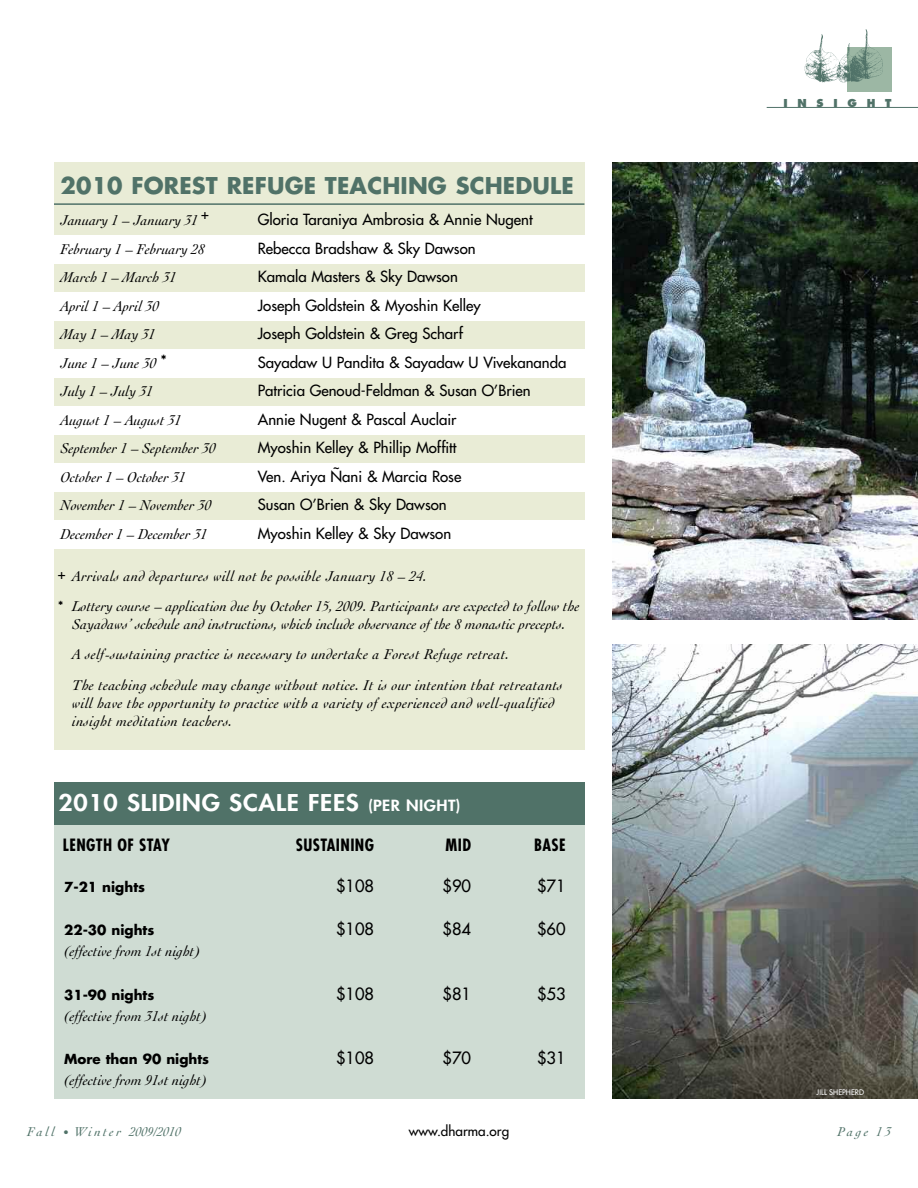
<style>
.page{position:relative;width:918px;height:1188px;background:#fff}
.page>*{position:absolute;margin:0;border:0;box-sizing:border-box;transform-origin:0 0}
.t1{font:700 22.5px "Futura";letter-spacing:.005em;color:#507268}
.t2{font:800 22.5px "Futura";letter-spacing:.03em;color:#fff;scale:1.1 1}
.t3{font:16.5px "Futura";color:#000}
.t4{font:700 condensed 16.5px "Futura";letter-spacing:.025em;color:#000}
.t5{font:italic 15px/30.3px "Cochin";letter-spacing:.005em;color:#000}
.t6{font:15px "Futura";color:#000}
.t7{font:700 13.5px "Futura";color:#000}
.t8{font:italic 13.5px "Cochin";letter-spacing:.175em;color:#507268}
.t9{font:13.5px "Futura";color:#000}
.t10{font:800 10.65px "Futura";letter-spacing:.915em;color:#507268}
.t11{font:7.5px "Futura";color:#fff}
.s1{font-family:"Futura";font-style:normal}
.s2{font-family:"Futura";font-style:normal;font-size:13.5px}
.s3{font-size:15px}
.s4{font-size:11.7px}
</style>
<div class="page">
<hr style="left:767px;top:107px;width:151px;height:1px;background:#507268">
<div style="left:847px;top:47px;width:45px;height:45px;background:#9cb7a4"></div>
<img style="left:804px;top:29px;width:79px;height:54px">
<div style="left:54px;top:162px;width:530px;height:587px;background:#e9ecd6"></div>
<hr style="left:54px;top:203px;width:530px;height:2px;background:#507268">
<div style="left:54px;top:785px;width:530px;height:314px;background:#cfdcd3"></div>
<div style="left:54px;top:783px;width:530px;height:42px;background:#507268"></div>
<div style="left:54px;top:236px;width:530px;height:28px;background:#fff"></div>
<div style="left:54px;top:293px;width:530px;height:28px;background:#fff"></div>
<div style="left:54px;top:350px;width:530px;height:28px;background:#fff"></div>
<div style="left:54px;top:407px;width:530px;height:28px;background:#fff"></div>
<div style="left:54px;top:464px;width:530px;height:28px;background:#fff"></div>
<div style="left:54px;top:521px;width:530px;height:28px;background:#fff"></div>
<img style="left:612px;top:162px;width:306px;height:458px">
<img style="left:612px;top:645px;width:306px;height:454px">
<h1 class="t1" style="left:61px;top:175px;width:515px">2010 FOREST REFUGE TEACHING SCHEDULE</h1>
<p class="t5" style="left:61px;top:206px;width:150px">January 1 – January 31 <sup>+</sup></p>
<p class="t6" style="left:258px;top:212px;width:276px">Gloria Taraniya Ambrosia &amp; Annie Nugent</p>
<p class="t5" style="left:61px;top:235px;width:146px">February 1 – February 28</p>
<p class="t6" style="left:258px;top:241px;width:219px">Rebecca Bradshaw &amp; Sky Dawson</p>
<p class="t5" style="left:61px;top:263px;width:117px">March 1 – March 31</p>
<p class="t6" style="left:258px;top:269px;width:202px">Kamala Masters &amp; Sky Dawson</p>
<p class="t5" style="left:61px;top:292px;width:100px">April 1 – April 30</p>
<p class="t6" style="left:258px;top:298px;width:224px">Joseph Goldstein &amp; Myoshin Kelley</p>
<p class="t5" style="left:61px;top:320px;width:96px">May 1 – May 31</p>
<p class="t6" style="left:258px;top:326px;width:207px">Joseph Goldstein &amp; Greg Scharf</p>
<p class="t5" style="left:61px;top:349px;width:108px">June 1 – June 30 <span class="s1">*</span></p>
<p class="t6" style="left:258px;top:355px;width:310px">Sayadaw U Pandita &amp; Sayadaw U Vivekananda</p>
<p class="t5" style="left:61px;top:377px;width:94px">July 1 – July 31</p>
<p class="t6" style="left:258px;top:383px;width:274px">Patricia Genoud-Feldman &amp; Susan O’Brien</p>
<p class="t5" style="left:61px;top:406px;width:122px">August 1 – August 31</p>
<p class="t6" style="left:258px;top:412px;width:200px">Annie Nugent &amp; Pascal Auclair</p>
<p class="t5" style="left:61px;top:434px;width:157px">September 1 – September 30</p>
<p class="t6" style="left:258px;top:440px;width:200px">Myoshin Kelley &amp; Phillip Moffitt</p>
<p class="t5" style="left:61px;top:463px;width:127px">October 1 – October 31</p>
<p class="t6" style="left:258px;top:469px;width:205px">Ven. Ariya Ñani &amp; Marcia Rose</p>
<p class="t5" style="left:61px;top:491px;width:152px">November 1 – November 30</p>
<p class="t6" style="left:258px;top:497px;width:190px">Susan O’Brien &amp; Sky Dawson</p>
<p class="t5" style="left:61px;top:520px;width:149px">December 1 – December 31</p>
<p class="t6" style="left:258px;top:526px;width:195px">Myoshin Kelley &amp; Sky Dawson</p>
<p class="t5" style="left:58px;top:562px;width:523px"><span class="s2">+</span> Arrivals and departures will not be possible January 18 – 24.<br><span class="s2">*</span> Lottery course – application due by October 15, 2009. Participants are expected to follow the</p>
<p class="t5" style="left:72px;top:610px;width:495px">Sayadaws’ schedule and instructions, which include observance of the 8 monastic precepts.<br>A self-sustaining practice is necessary to undertake a Forest Refuge retreat.<br>The teaching schedule may change without notice. It is our intention that retreatants</p>
<p class="t5" style="left:72px;top:695px;width:484px;line-height:18.1px">will have the opportunity to practice with a variety of experienced and well-qualified insight meditation teachers.</p>
<h1 class="t2" style="left:58px;top:791px;width:367px">2010 SLIDING SCALE FEES <span class="s3">(PER NIGHT)</span></h1>
<p class="t4" style="left:63px;top:838px;width:109px">LENGTH OF STAY</p>
<p class="t4" style="left:296px;top:838px;width:80px">SUSTAINING</p>
<p class="t4" style="left:445px;top:838px;width:27px">MID</p>
<p class="t4" style="left:534px;top:838px;width:33px">BASE</p>
<p class="t7" style="left:64px;top:880px;width:82px">7-21 nights</p>
<p class="t3" style="left:336px;top:877px;width:40px">$108</p>
<p class="t3" style="left:443px;top:877px;width:30px">$90</p>
<p class="t3" style="left:537px;top:877px;width:30px">$71</p>
<p class="t7" style="left:64px;top:924px;width:92px">22-30 nights</p>
<p class="t3" style="left:336px;top:921px;width:40px">$108</p>
<p class="t3" style="left:443px;top:921px;width:30px">$84</p>
<p class="t3" style="left:537px;top:921px;width:30px">$60</p>
<p class="t5" style="left:63px;top:937px;width:139px">(effective from 1st night)</p>
<p class="t7" style="left:64px;top:988px;width:92px">31-90 nights</p>
<p class="t3" style="left:336px;top:985px;width:40px">$108</p>
<p class="t3" style="left:443px;top:985px;width:30px">$81</p>
<p class="t3" style="left:537px;top:985px;width:30px">$53</p>
<p class="t5" style="left:63px;top:1002px;width:146px">(effective from 31st night)</p>
<p class="t7" style="left:64px;top:1053px;width:147px">More than 90 nights</p>
<p class="t3" style="left:336px;top:1050px;width:40px">$108</p>
<p class="t3" style="left:443px;top:1050px;width:30px">$70</p>
<p class="t3" style="left:537px;top:1050px;width:30px">$31</p>
<p class="t5" style="left:63px;top:1066px;width:146px">(effective from 91st night)</p>
<p class="t10" style="left:784px;top:99px;width:110px">INSIGHT</p>
<p class="t11" style="left:817px;top:1089px;width:49px">JILL SHEPHERD</p>
<p class="t8" style="left:27px;top:1126px;width:156px">Fall <span class="s4">•</span> Winter 2009/2010</p>
<p class="t9" style="left:409px;top:1124px;width:102px">www.dharma.org</p>
<p class="t8" style="left:837px;top:1126px;width:55px">Page 13</p>
</div>
